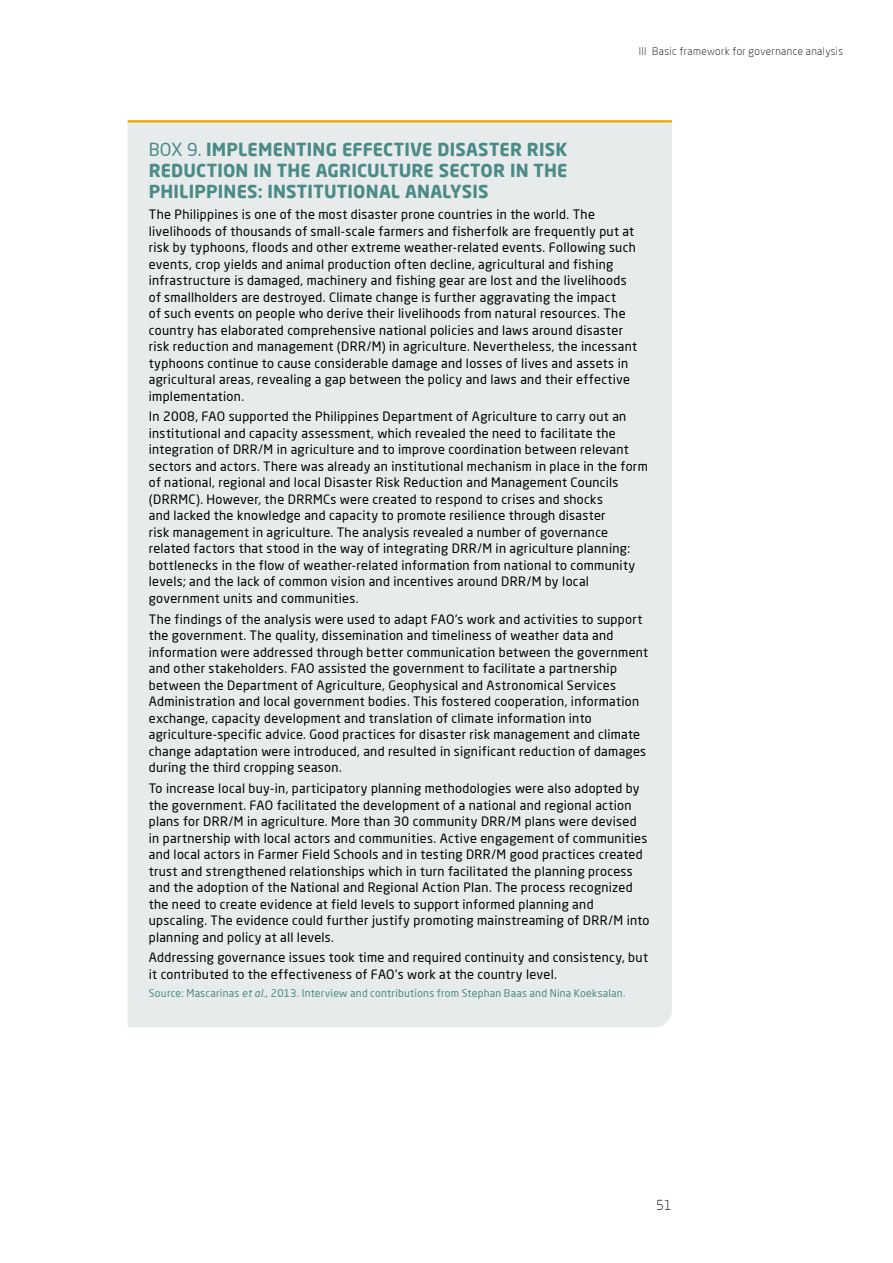
<style>
.page{position:relative;width:893px;height:1263px;background:#fff}
.page>*{position:absolute;margin:0;border:0;box-sizing:border-box;transform-origin:0 0}
.t1{font:700 17.7px/21px "Neo Sans Pro";letter-spacing:.01em;color:#4a8b88;text-align:justify}
.t2{font:300 13.5px "Neo Sans Pro";color:#000}
.t3{font:12.75px/16.5px "Neo Sans Pro";letter-spacing:.025em;color:#000}
.t4{font:10.5px "Neo Sans Pro";letter-spacing:.02em;color:#4a8b88}
.t5{font:300 10.5px "Neo Sans Pro";letter-spacing:.04em;color:#000}
.s1{font-weight:400}
.s2{font-style:italic}
</style>
<div class="page">
<div style="left:128px;top:122px;width:544px;height:905px;background:#e7ebec"></div>
<hr style="left:128px;top:120px;width:544px;height:2px;background:#eaa600">
<p class="t5" style="left:639px;top:45px;width:206px">III Basic framework for governance analysis</p>
<h1 class="t1" style="left:149px;top:139px;width:420px"><span class="s1">BOX 9.</span> IMPLEMENTING EFFECTIVE DISASTER RISK REDUCTION IN THE AGRICULTURE SECTOR IN THE PHILIPPINES: INSTITUTIONAL ANALYSIS</h1>
<p class="t3" style="left:149px;top:206px;width:490px">The Philippines is one of the most disaster prone countries in the world. The livelihoods of thousands of small-scale farmers and fisherfolk are frequently put at risk by typhoons, floods and other extreme weather-related events. Following such events, crop yields and animal production often decline, agricultural and fishing infrastructure is damaged, machinery and fishing gear are lost and the livelihoods of smallholders are destroyed. Climate change is further aggravating the impact<br>of such events on people who derive their livelihoods from natural resources. The country has elaborated comprehensive national policies and laws around disaster risk reduction and management (DRR/M) in agriculture. Nevertheless, the incessant typhoons continue to cause considerable damage and losses of lives and assets in agricultural areas, revealing a gap between the policy and laws and their effective implementation.</p>
<p class="t3" style="left:149px;top:408px;width:501px">In 2008, FAO supported the Philippines Department of Agriculture to carry out an institutional and capacity assessment, which revealed the need to facilitate the integration of DRR/M in agriculture and to improve coordination between relevant sectors and actors. There was already an institutional mechanism in place in the form of national, regional and local Disaster Risk Reduction and Management Councils (DRRMC). However, the DRRMCs were created to respond to crises and shocks<br>and lacked the knowledge and capacity to promote resilience through disaster<br>risk management in agriculture. The analysis revealed a number of governance related factors that stood in the way of integrating DRR/M in agriculture planning: bottlenecks in the flow of weather-related information from national to community levels; and the lack of common vision and incentives around DRR/M by local government units and communities.</p>
<p class="t3" style="left:149px;top:611px;width:501px">The findings of the analysis were used to adapt FAO’s work and activities to support the government. The quality, dissemination and timeliness of weather data and information were addressed through better communication between the government and other stakeholders. FAO assisted the government to facilitate a partnership between the Department of Agriculture, Geophysical and Astronomical Services Administration and local government bodies. This fostered cooperation, information exchange, capacity development and translation of climate information into agriculture-specific advice. Good practices for disaster risk management and climate change adaptation were introduced, and resulted in significant reduction of damages during the third cropping season.</p>
<p class="t3" style="left:149px;top:780px;width:502px">To increase local buy-in, participatory planning methodologies were also adopted by the government. FAO facilitated the development of a national and regional action plans for DRR/M in agriculture. More than 30 community DRR/M plans were devised in partnership with local actors and communities. Active engagement of communities and local actors in Farmer Field Schools and in testing DRR/M good practices created trust and strengthened relationships which in turn facilitated the planning process and the adoption of the National and Regional Action Plan. The process recognized the need to create evidence at field levels to support informed planning and upscaling. The evidence could further justify promoting mainstreaming of DRR/M into planning and policy at all levels.</p>
<p class="t3" style="left:149px;top:949px;width:501px">Addressing governance issues took time and required continuity and consistency, but it contributed to the effectiveness of FAO’s work at the country level.</p>
<p class="t4" style="left:149px;top:986px;width:478px">Source: Mascarinas <span class="s2">et al.</span>, 2013. Interview and contributions from Stephan Baas and Nina Koeksalan.</p>
<p class="t2" style="left:656px;top:1196px;width:17px">51</p>
</div>
